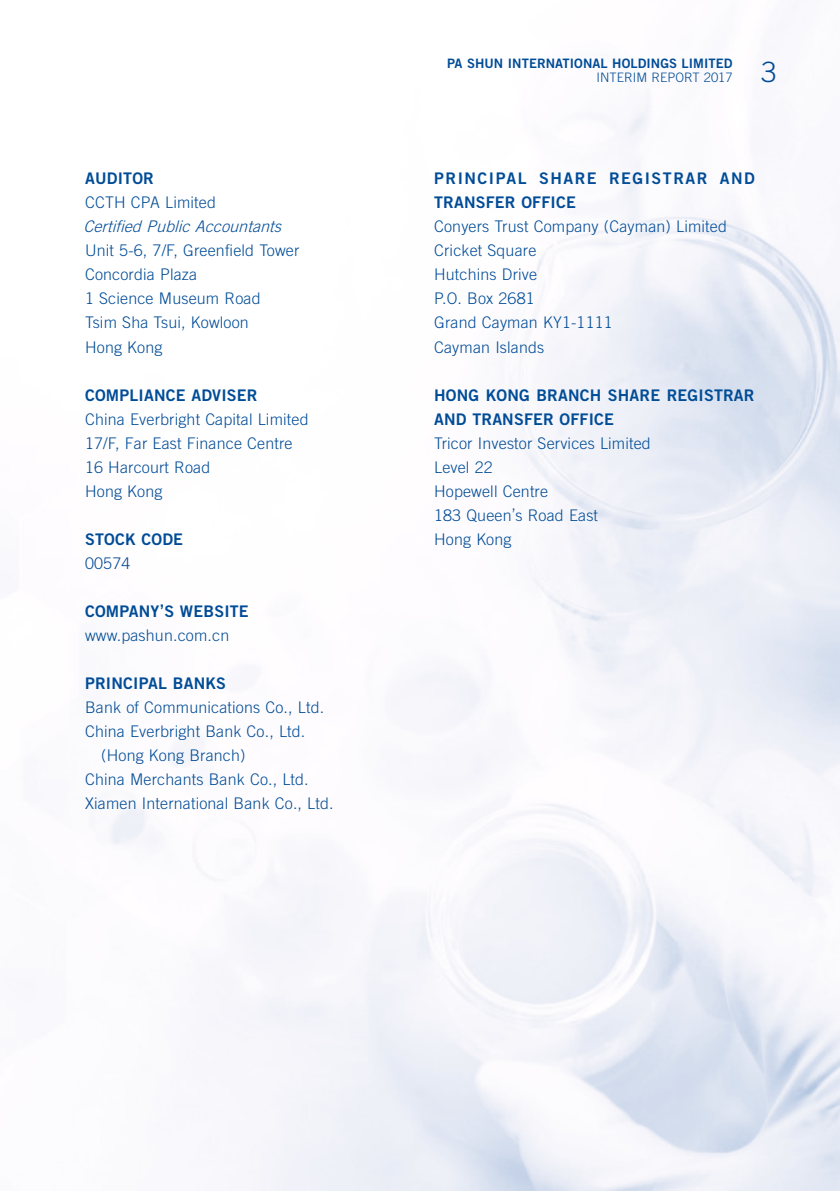
<style>
.page{position:relative;width:840px;height:1191px;background:#fff}
.page>*{position:absolute;margin:0;border:0;box-sizing:border-box;transform-origin:0 0}
.t1{font:300 28px "Trade Gothic LT Std";color:#004c97}
.Body_Text{font:300 16px "Trade Gothic LT Std";letter-spacing:.01em;color:#004c97}
.Body_Text-2{font:16px/24px "Trade Gothic LT Std Bd 2";letter-spacing:.01em;color:#004c97}
.Body_Text-3{font:16px/24px "Trade Gothic LT Std Bd 2";letter-spacing:.095em;color:#004c97}
.Body_Text-4{font:italic 300 16px "Trade Gothic LT Std";color:#004c97}
.t2{font:13px "Trade Gothic LT Std Bd 2";letter-spacing:.005em;color:#004c97}
.t3{font:300 13px "Trade Gothic LT Std";letter-spacing:.005em;color:#004c97}
</style>
<div class="page">
<img style="left:111px;top:104px;width:728px;height:1087px">
<p class="Body_Text-2" style="left:85px;top:166px;width:70px">AUDITOR</p>
<p class="Body_Text" style="left:85px;top:193px;width:132px">CCTH CPA Limited</p>
<p class="Body_Text-4" style="left:83px;top:217px;width:204px">Certified Public Accountants</p>
<p class="Body_Text" style="left:85px;top:241px;width:216px">Unit 5-6, 7/F, Greenfield Tower</p>
<p class="Body_Text" style="left:85px;top:265px;width:114px">Concordia Plaza</p>
<p class="Body_Text" style="left:85px;top:289px;width:177px">1 Science Museum Road</p>
<p class="Body_Text" style="left:85px;top:313px;width:165px">Tsim Sha Tsui, Kowloon</p>
<p class="Body_Text" style="left:85px;top:337px;width:79px">Hong Kong</p>
<p class="Body_Text-2" style="left:85px;top:382px;width:174px">COMPLIANCE ADVISER</p>
<p class="Body_Text" style="left:85px;top:409px;width:225px">China Everbright Capital Limited</p>
<p class="Body_Text" style="left:85px;top:433px;width:209px">17/F, Far East Finance Centre</p>
<p class="Body_Text" style="left:85px;top:457px;width:127px">16 Harcourt Road</p>
<p class="Body_Text" style="left:85px;top:481px;width:79px">Hong Kong</p>
<p class="Body_Text-2" style="left:85px;top:526px;width:99px">STOCK CODE</p>
<p class="Body_Text" style="left:85px;top:553px;width:47px">00574</p>
<p class="Body_Text-2" style="left:85px;top:598px;width:165px">COMPANY’S WEBSITE</p>
<p class="Body_Text" style="left:85px;top:625px;width:145px">www.pashun.com.cn</p>
<p class="Body_Text-2" style="left:85px;top:670px;width:142px">PRINCIPAL BANKS</p>
<p class="Body_Text" style="left:85px;top:697px;width:240px">Bank of Communications Co., Ltd.</p>
<p class="Body_Text" style="left:85px;top:721px;width:221px">China Everbright Bank Co., Ltd.</p>
<p class="Body_Text" style="left:101px;top:745px;width:146px">(Hong Kong Branch)</p>
<p class="Body_Text" style="left:85px;top:769px;width:225px">China Merchants Bank Co., Ltd.</p>
<p class="Body_Text" style="left:85px;top:793px;width:250px">Xiamen International Bank Co., Ltd.</p>
<p class="t2" style="left:447px;top:56px;width:287px">PA SHUN INTERNATIONAL HOLDINGS LIMITED</p>
<p class="t3" style="left:596px;top:70px;width:138px">INTERIM REPORT 2017</p>
<h1 class="t1" style="left:760px;top:55px;width:17px">3</h1>
<p class="Body_Text-3" style="left:434px;top:166px;width:322px">PRINCIPAL SHARE REGISTRAR AND<br>TRANSFER OFFICE</p>
<p class="Body_Text" style="left:434px;top:217px;width:294px">Conyers Trust Company (Cayman) Limited</p>
<p class="Body_Text" style="left:434px;top:241px;width:104px">Cricket Square</p>
<p class="Body_Text" style="left:434px;top:265px;width:104px">Hutchins Drive</p>
<p class="Body_Text" style="left:434px;top:289px;width:102px">P.O. Box 2681</p>
<p class="Body_Text" style="left:434px;top:313px;width:180px">Grand Cayman KY1-1111</p>
<p class="Body_Text" style="left:434px;top:337px;width:112px">Cayman Islands</p>
<p class="Body_Text-2" style="left:434px;top:382px;width:322px">HONG KONG BRANCH SHARE REGISTRAR<br>AND TRANSFER OFFICE</p>
<p class="Body_Text" style="left:434px;top:433px;width:218px">Tricor Investor Services Limited</p>
<p class="Body_Text" style="left:434px;top:457px;width:60px">Level 22</p>
<p class="Body_Text" style="left:434px;top:481px;width:115px">Hopewell Centre</p>
<p class="Body_Text" style="left:434px;top:505px;width:165px">183 Queen’s Road East</p>
<p class="Body_Text" style="left:434px;top:529px;width:79px">Hong Kong</p>
</div>
